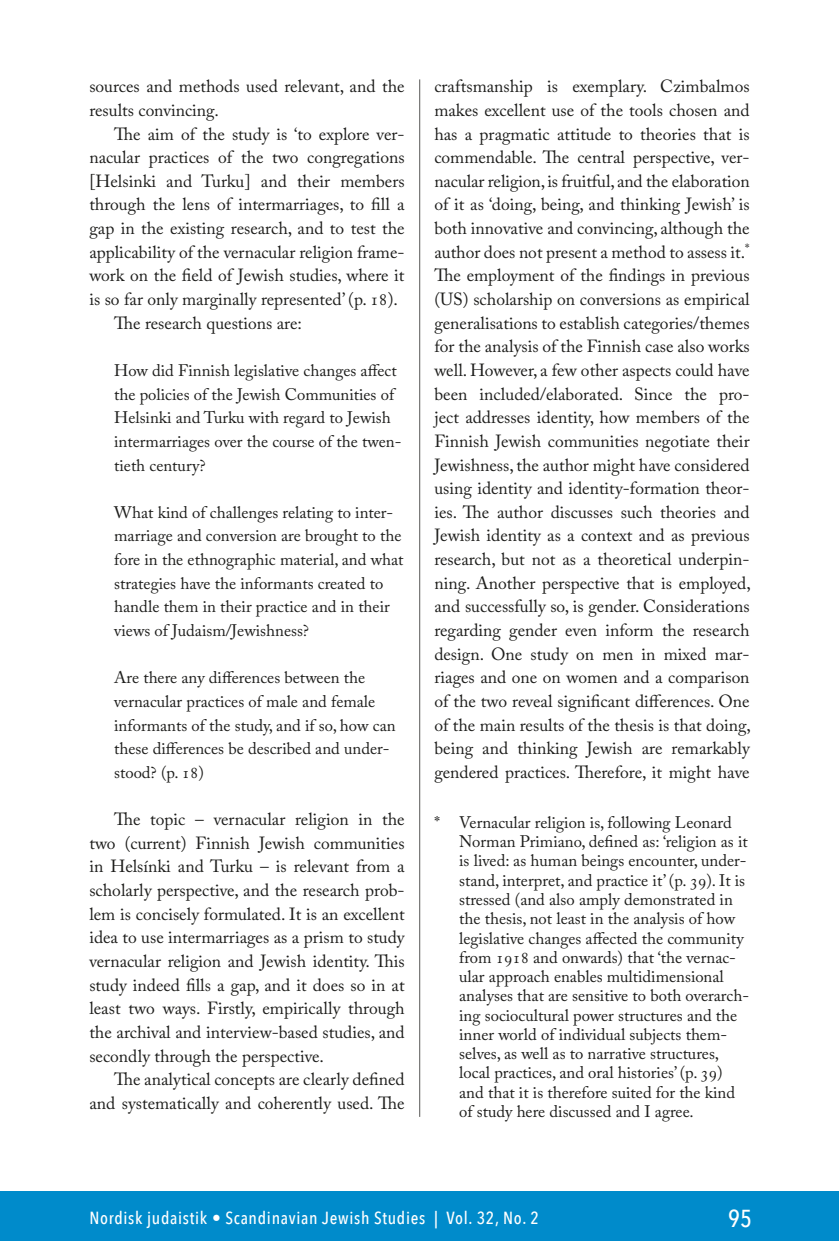
<style>
.page{position:relative;width:839px;height:1241px;background:#fff}
.page>*{position:absolute;margin:0;border:0;box-sizing:border-box;transform-origin:0 0}
.t1{font:500 24.5px "Avenir Next Condensed";color:#fff}
.Leipis{font:17.5px/23.6px "Adobe Caslon Pro";color:#1d1d1b;text-align:justify}
.t2{font:500 17.5px "Avenir Next Condensed";letter-spacing:.04em;color:#fff}
.Viitteet{font:16.62px/19.2px "Adobe Caslon Pro";color:#1d1d1b}
.Lainaus{font:16.62px/23.6px "Adobe Caslon Pro";color:#1d1d1b}
</style>
<div class="page">
<div style="left:0;top:1191px;width:838px;height:49px;background:#008bcb"></div>
<hr style="left:419px;top:79px;width:1px;height:1037px;background:#575756">
<p class="Leipis" style="left:89px;top:74px;width:317px">sources and methods used relevant, and the results convincing.</p>
<p class="Leipis" style="left:89px;top:122px;width:317px;text-indent:25px">The aim of the study is ‘to explore ver&shy;nacular practices of the two congregations [Helsinki and Turku] and their members through the lens of intermarriages, to fill a gap in the existing research, and to test the applicability of the vernacular religion frame&shy;work on the field of Jewish studies, where it is so far only marginally represented’ (p. 18).</p>
<p class="Leipis" style="left:114px;top:311px;width:189px">The research questions are:</p>
<p class="Lainaus" style="left:114px;top:358px;width:289px">How did Finnish legislative changes affect the policies of the Jewish Communities of Helsinki and Turku with regard to Jewish intermarriages over the course of the twen&shy;tieth century?</p>
<p class="Lainaus" style="left:114px;top:500px;width:291px">What kind of challenges relating to inter&shy;marriage and conversion are brought to the fore in the ethnographic material, and what strategies have the informants created to handle them in their practice and in their views of Judaism/Jewishness?</p>
<p class="Lainaus" style="left:114px;top:665px;width:283px">Are there any differences between the vernacular practices of male and female informants of the study, and if so, how can these differences be described and under&shy;stood? (p. 18)</p>
<p class="Leipis" style="left:89px;top:807px;width:317px;text-indent:25px">The topic – vernacular religion in the two (current) Finnish Jewish communities in Helsínki and Turku – is relevant from a scholarly perspective, and the research prob&shy;lem is concisely formulated. It is an excellent idea to use intermarriages as a prism to study vernacular religion and Jewish identity. This study indeed fills a gap, and it does so in at least two ways. Firstly, empirically through the archival and interview-based studies, and secondly through the perspective.</p>
<p class="Leipis" style="left:89px;top:1067px;width:317px;text-align:right">The analytical concepts are clearly defined and systematically and coherently used. The</p>
<p class="Leipis" style="left:434px;top:74px;width:318px">craftsmanship is exemplary. Czimbalmos makes excellent use of the tools chosen and has a pragmatic attitude to theories that is commendable. The central perspective, ver&shy;nacular religion, is fruitful, and the elaboration of it as ‘doing, being, and thinking Jewish’ is both innovative and convincing, although the author does not present a method to assess it.<sup>* </sup>The employment of the findings in previous (US) scholarship on conversions as empirical generalisations to establish categories/themes for the analysis of the Finnish case also works well. However, a few other aspects could have been included/elaborated. Since the pro&shy;ject addresses identity, how members of the Finnish Jewish communities negotiate their Jewishness, the author might have considered using identity and identity-formation theor&shy;ies. The author discusses such theories and Jewish identity as a context and as previous research, but not as a theoretical underpin&shy;ning. Another perspective that is employed, and successfully so, is gender. Considerations regarding gender even inform the research design. One study on men in mixed mar&shy;riages and one on women and a comparison of the two reveal significant differences. One of the main results of the thesis is that doing, being and thinking Jewish are remarkably gendered practices. Therefore, it might have</p>
<p class="Viitteet" style="left:459px;top:812px;width:291px;text-indent:-25px">* Vernacular religion is, following Leonard Norman Primiano, defined as: ‘religion as it is lived: as human beings encounter, under&shy;stand, interpret, and practice it’ (p. 39). It is stressed (and also amply demonstrated in the thesis, not least in the analysis of how legislative changes affected the community from 1918 and onwards) that ‘the vernac&shy;ular approach enables multidimensional analyses that are sensitive to both overarch&shy;ing sociocultural power structures and the inner world of individual subjects them&shy;selves, as well as to narrative structures, local practices, and oral histories’ (p. 39) and that it is therefore suited for the kind of study here discussed and I agree.</p>
<p class="t2" style="left:89px;top:1207px;width:451px">Nordisk judaistik • Scandinavian Jewish Studies | Vol. 32, No. 2</p>
<h1 class="t1" style="left:728px;top:1203px;width:25px">95</h1>
</div>
